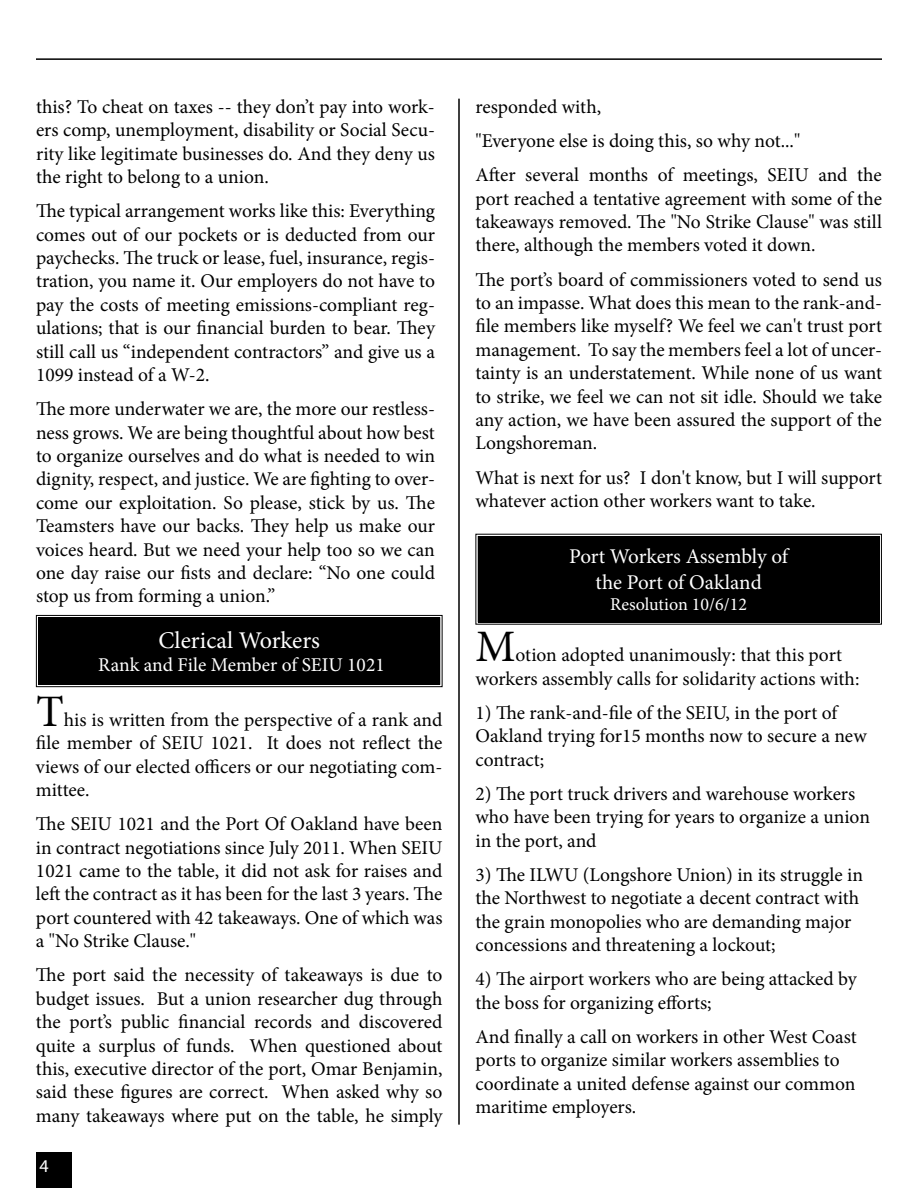
<style>
.page{position:relative;width:918px;height:1188px;background:#fff}
.page>*{position:absolute;margin:0;border:0;box-sizing:border-box;transform-origin:0 0}
.t1{font:45px "Minion Pro";color:#000}
.t2{font:24px "Minion Pro";color:#fff}
.t3{font:21px/25.2px "Minion Pro";letter-spacing:-.005em;color:#fff;text-align:center}
.t4{font:19.5px/23.4px "Minion Pro";letter-spacing:-.005em;color:#000;text-align:justify}
.t5{font:19.5px "Minion Pro";color:#fff}
.t6{font:18px "Minion Pro";color:#fff}
.t7{font:18px "Myriad Pro";color:#fff}
</style>
<div class="page">
<div style="left:36px;top:1152px;width:36px;height:36px;background:#000"></div>
<hr style="left:36px;top:58px;width:846px;height:2px;background:#000">
<hr style="left:458px;top:99px;width:2px;height:1026px;background:#000">
<svg style="left:475px;top:533px;width:407px;height:92px;background:#0a0a0a"></svg>
<div style="left:478px;top:536px;width:402px;height:86px;border:2px solid #000"></div>
<svg style="left:36px;top:615px;width:407px;height:72px;background:#0a0a0a"></svg>
<div style="left:38px;top:617px;width:402px;height:68px;border:2px solid #000"></div>
<p class="t4" style="left:36px;top:95px;width:401px">this? To cheat on taxes -- they don’t pay into work&shy;ers comp, unemployment, disability or Social Secu&shy;rity like legitimate businesses do. And they deny us the right to belong to a union.</p>
<p class="t4" style="left:36px;top:199px;width:401px">The typical arrangement works like this: Everything comes out of our pockets or is deducted from our paychecks. The truck or lease, fuel, insurance, regis&shy;tration, you name it. Our employers do not have to pay the costs of meeting emissions-compliant reg&shy;ulations; that is our financial burden to bear. They still call us “independent contractors” and give us a 1099 instead of a W-2.</p>
<p class="t4" style="left:36px;top:397px;width:401px">The more underwater we are, the more our restless&shy;ness grows. We are being thoughtful about how best to organize ourselves and do what is needed to win dignity, respect, and justice. We are fighting to over&shy;come our exploitation. So please, stick by us. The Teamsters have our backs. They help us make our voices heard. But we need your help too so we can one day raise our fists and declare: “No one could stop us from forming a union.”</p>
<p class="t2" style="left:159px;top:624px;width:163px">Clerical Workers</p>
<p class="t5" style="left:98px;top:652px;width:288px">Rank and File Member of SEIU 1021</p>
<h1 class="t1" style="left:36px;top:681px;width:29px">T</h1>
<p class="t4" style="left:36px;top:708px;width:408px;text-indent:28px">his is written from the perspective of a rank and file member of SEIU 1021. It does not reflect the views of our elected officers or our negotiating com&shy;mittee.</p>
<p class="t4" style="left:36px;top:812px;width:408px">The SEIU 1021 and the Port Of Oakland have been in contract negotiations since July 2011. When SEIU 1021 came to the table, it did not ask for raises and left the contract as it has been for the last 3 years. The port countered with 42 takeaways. One of which was a "No Strike Clause."</p>
<p class="t4" style="left:36px;top:963px;width:408px">The port said the necessity of takeaways is due to budget issues. But a union researcher dug through the port’s public financial records and discovered quite a surplus of funds. When questioned about this, executive director of the port, Omar Benjamin, said these figures are correct. When asked why so many takeaways where put on the table, he simply</p>
<p class="t7" style="left:39px;top:1155px;width:11px">4</p>
<p class="t4" style="left:475px;top:90px;width:408px;line-height:34.2px;text-align:left">responded with,<br>"Everyone else is doing this, so why not..."<br>After several months of meetings, SEIU and the</p>
<p class="t4" style="left:475px;top:187px;width:408px">port reached a tentative agreement with some of the takeaways removed. The "No Strike Clause" was still there, although the members voted it down.</p>
<p class="t4" style="left:475px;top:268px;width:408px">The port’s board of commissioners voted to send us to an impasse. What does this mean to the rank-and&shy;file members like myself? We feel we can't trust port management. To say the members feel a lot of uncer&shy;tainty is an understatement. While none of us want to strike, we feel we can not sit idle. Should we take any action, we have been assured the support of the Longshoreman.</p>
<p class="t4" style="left:475px;top:466px;width:408px">What is next for us? I don't know, but I will support whatever action other workers want to take.</p>
<p class="t3" style="left:569px;top:544px;width:220px">Port Workers Assembly of the Port of Oakland</p>
<p class="t6" style="left:610px;top:592px;width:138px">Resolution 10/6/12</p>
<h1 class="t1" style="left:476px;top:617px;width:42px">M</h1>
<p class="t4" style="left:476px;top:644px;width:385px;text-indent:40px">otion adopted unanimously: that this port workers assembly calls for solidarity actions with:</p>
<p class="t4" style="left:476px;top:701px;width:393px;text-align:left">1) The rank-and-file of the SEIU, in the port of<br>Oakland trying for15 months now to secure a new contract;</p>
<p class="t4" style="left:476px;top:782px;width:396px;text-align:left">2) The port truck drivers and warehouse workers who have been trying for years to organize a union in the port, and</p>
<p class="t4" style="left:476px;top:863px;width:389px;text-align:left">3) The ILWU (Longshore Union) in its struggle in the Northwest to negotiate a decent contract with the grain monopolies who are demanding major concessions and threatening a lockout;</p>
<p class="t4" style="left:476px;top:968px;width:383px">4) The airport workers who are being attacked by the boss for organizing efforts;</p>
<p class="t4" style="left:476px;top:1025px;width:383px;text-align:left">And finally a call on workers in other West Coast ports to organize similar workers assemblies to coordinate a united defense against our common maritime employers.</p>
</div>
